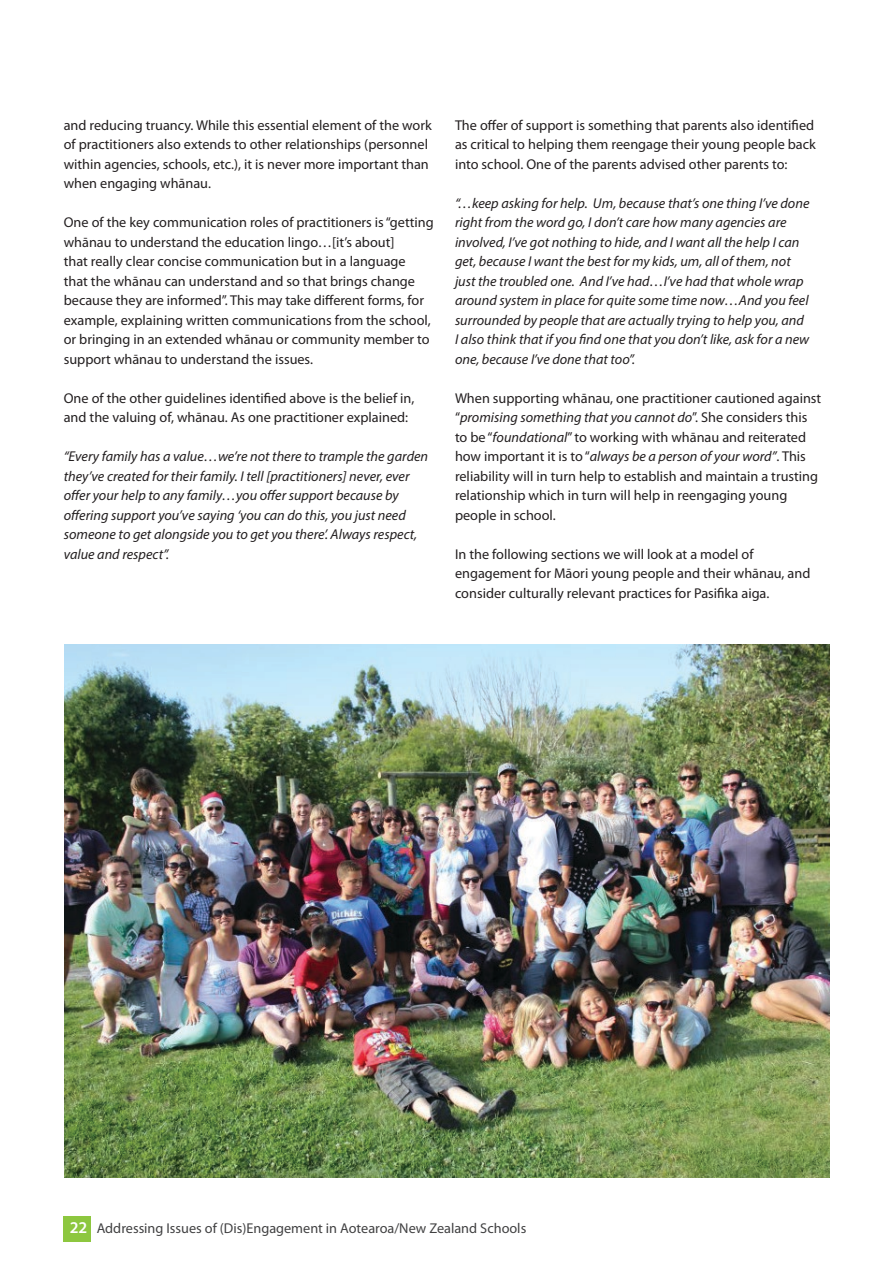
<style>
.page{position:relative;width:893px;height:1263px;background:#fff}
.page>*{position:absolute;margin:0;border:0;box-sizing:border-box;transform-origin:0 0}
.t1{font:14.25px/19.5px "Myriad Pro";color:#231f20}
.t2{font:italic 14.25px/19.5px "Myriad Pro";color:#231f20}
.t3{font:14.25px "Myriad Pro";color:#414142}
.s1{font-style:italic}
.s2{font-weight:600;font-size:16.5px;color:#fff}
</style>
<div class="page">
<div style="left:64px;top:1216px;width:27px;height:25px;background:#8dc73f"></div>
<img style="left:64px;top:644px;width:766px;height:533px">
<p class="t1" style="left:64px;top:115px;width:369px">and reducing truancy. While this essential element of the work of practitioners also extends to other relationships (personnel within agencies, schools, etc.), it is never more important than when engaging whānau.</p>
<p class="t1" style="left:64px;top:213px;width:371px">One of the key communication roles of practitioners is “getting whānau to understand the education lingo…[it’s about]<br>that really clear concise communication but in a language<br>that the whānau can understand and so that brings change because they are informed”. This may take different forms, for example, explaining written communications from the school, or bringing in an extended whānau or community member to support whānau to understand the issues.</p>
<p class="t1" style="left:64px;top:388px;width:352px">One of the other guidelines identified above is the belief in, and the valuing of, whānau. As one practitioner explained:</p>
<p class="t2" style="left:64px;top:446px;width:366px">“Every family has a value…we’re not there to trample the garden they’ve created for their family. I tell [practitioners] never, ever offer your help to any family…you offer support because by offering support you’ve saying ‘you can do this, you just need someone to get alongside you to get you there’. Always respect, value and respect”.</p>
<p class="t1" style="left:455px;top:115px;width:362px;text-align:justify">The offer of support is something that parents also identified as critical to helping them reengage their young people back into school. One of the parents advised other parents to:</p>
<p class="t2" style="left:455px;top:193px;width:356px">“…keep asking for help. Um, because that’s one thing I’ve done right from the word go, I don’t care how many agencies are involved, I’ve got nothing to hide, and I want all the help I can get, because I want the best for my kids, um, all of them, not just the troubled one. And I’ve had…I’ve had that whole wrap around system in place for quite some time now…And you feel surrounded by people that are actually trying to help you, and I also think that if you find one that you don’t like, ask for a new one, because I’ve done that too”.</p>
<p class="t1" style="left:455px;top:388px;width:368px">When supporting whānau, one practitioner cautioned against “<span class="s1">promising something that you cannot do</span>”. She considers this to be “<span class="s1">foundational</span>” to working with whānau and reiterated how important it is to “<span class="s1">always be a person of your word”</span>. This reliability will in turn help to establish and maintain a trusting relationship which in turn will help in reengaging young people in school.</p>
<p class="t1" style="left:455px;top:544px;width:357px">In the following sections we will look at a model of engagement for Māori young people and their whānau, and consider culturally relevant practices for Pasifika aiga.</p>
<p class="t3" style="left:70px;top:1220px;width:458px"><span class="s2">22</span> Addressing Issues of (Dis)Engagement in Aotearoa/New Zealand Schools</p>
</div>
